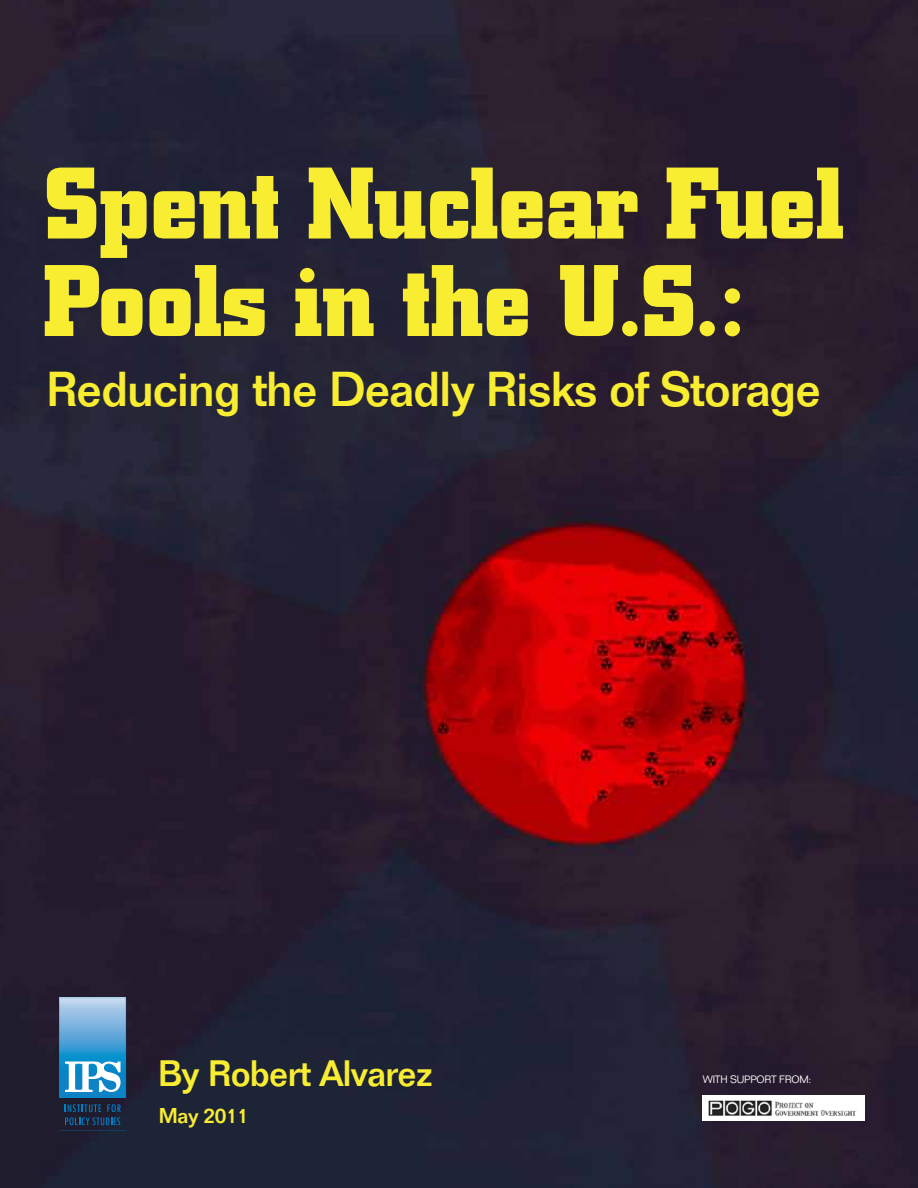
<style>
.page{position:relative;width:918px;height:1188px;background:#fff}
.page>*{position:absolute;margin:0;border:0;box-sizing:border-box;transform-origin:0 0}
.t1{font:700 100.5px/97.5px "City";color:#f9ed32}
.t2{font:500 48px "Folio";letter-spacing:-.02em;color:#f9ed32}
.t3{font:500 36px "Folio";letter-spacing:-.02em;color:#f9ed32}
.t4{font:500 21px "Folio";letter-spacing:-.02em;color:#f9ed32}
.t5{font:300 10.5px "Folio";letter-spacing:-.02em;color:#fff}
</style>
<div class="page">
<img style="left:0;top:0;width:918px;height:1188px">
<svg style="left:65px;top:1104px;width:56px;height:21px"></svg>
<svg style="left:59px;top:1131px;width:67px;height:1px"></svg>
<svg style="left:59px;top:998px;width:67px;height:100px;background:#67afdc"></svg>
<img style="left:703px;top:1095px;width:161px;height:25px">
<p class="t1" style="left:43px;top:157px;width:802px">Spent Nuclear Fuel<br>Pools in the U.S.:</p>
<p class="t2" style="left:46px;top:360px;width:776px">Reducing the Deadly Risks of Storage</p>
<p class="t3" style="left:158px;top:1052px;width:276px">By Robert Alvarez</p>
<p class="t4" style="left:159px;top:1103px;width:92px">May 2011</p>
<p class="t5" style="left:703px;top:1073px;width:110px">WITH SUPPORT FROM:</p>
</div>
